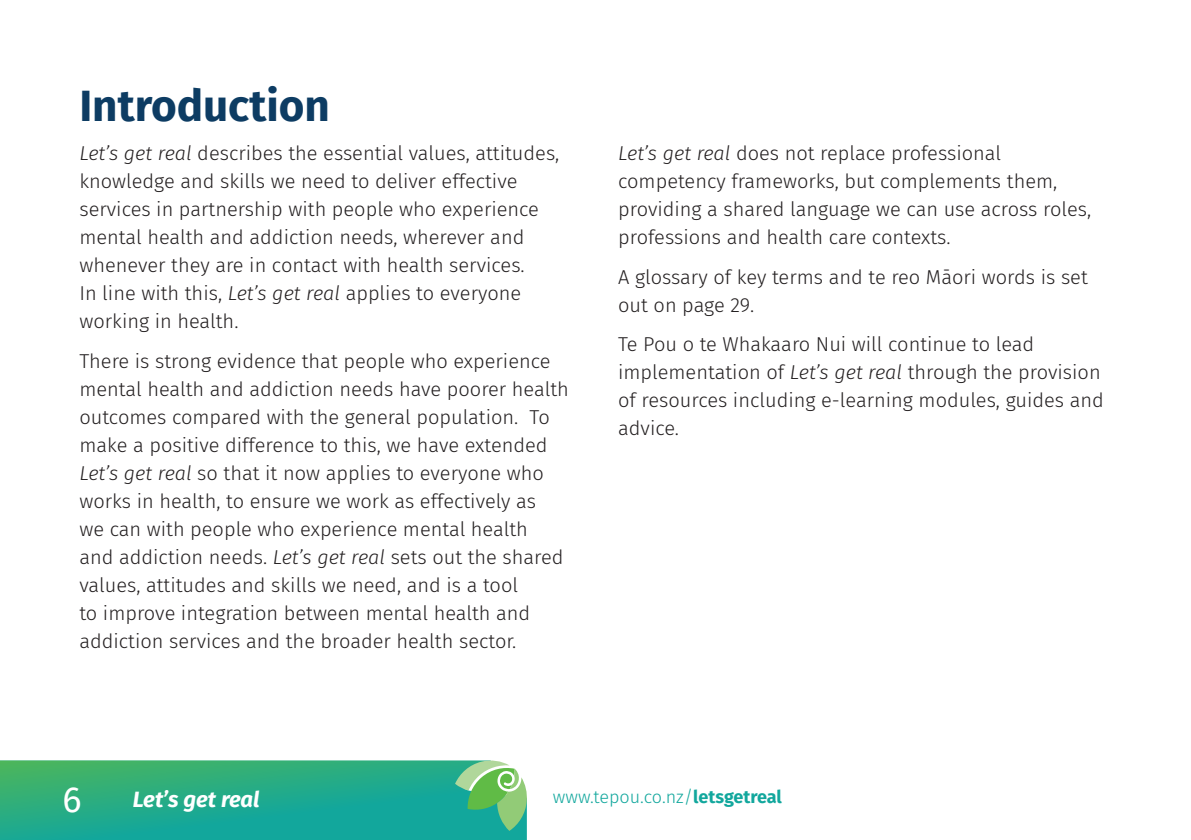
<style>
.page{position:relative;width:1191px;height:840px;background:#fff}
.page>*{position:absolute;margin:0;border:0;box-sizing:border-box;transform-origin:0 0}
.Heading_1{font:700 44px "Fira Sans";color:#0d3c63}
.t1{font:36px "Fira Sans";color:#fff}
.t2{font:italic 700 22px "Fira Sans";color:#fff}
.t3{font:300 20px/28px "Fira Sans";color:#231f20}
.t4{font:300 18px "Fira Sans";color:#12a79d}
.s1{font-style:italic}
.s2{font-weight:700}
</style>
<div class="page">
<svg style="left:0;top:760px;width:527px;height:79px;background:#24ab89"></svg>
<svg style="left:455px;top:760px;width:72px;height:70px;background:#6dc38c"></svg>
<p class="Heading_1" style="left:79px;top:68px;width:252px">Introduction</p>
<p class="t3" style="left:79px;top:139px;width:481px"><span class="s1">Let’s get real</span> describes the essential values, attitudes, knowledge and skills we need to deliver effective services in partnership with people who experience mental health and addiction needs, wherever and whenever they are in contact with health services.<br>In line with this, <span class="s1">Let’s get real</span> applies to everyone working in health.</p>
<p class="t3" style="left:79px;top:346px;width:491px">There is strong evidence that people who experience mental health and addiction needs have poorer health outcomes compared with the general population. To make a positive difference to this, we have extended <span class="s1">Let’s get real</span> so that it now applies to everyone who works in health, to ensure we work as effectively as<br>we can with people who experience mental health<br>and addiction needs. <span class="s1">Let’s get real</span> sets out the shared values, attitudes and skills we need, and is a tool<br>to improve integration between mental health and addiction services and the broader health sector.</p>
<p class="t3" style="left:618px;top:139px;width:474px"><span class="s1">Let’s get real</span> does not replace professional competency frameworks, but complements them, providing a shared language we can use across roles, professions and health care contexts.</p>
<p class="t3" style="left:618px;top:262px;width:471px">A glossary of key terms and te reo Māori words is set out on page 29.</p>
<p class="t3" style="left:618px;top:329px;width:487px">Te Pou o te Whakaaro Nui will continue to lead implementation of <span class="s1">Let’s get real</span> through the provision of resources including e-learning modules, guides and advice.</p>
<h2 class="t1" style="left:62px;top:771px;width:21px">6</h2>
<p class="t2" style="left:133px;top:780px;width:128px">Let’s get real</p>
<p class="t4" style="left:553px;top:783px;width:230px">www.tepou.co.nz/<span class="s2">letsgetreal</span></p>
</div>
